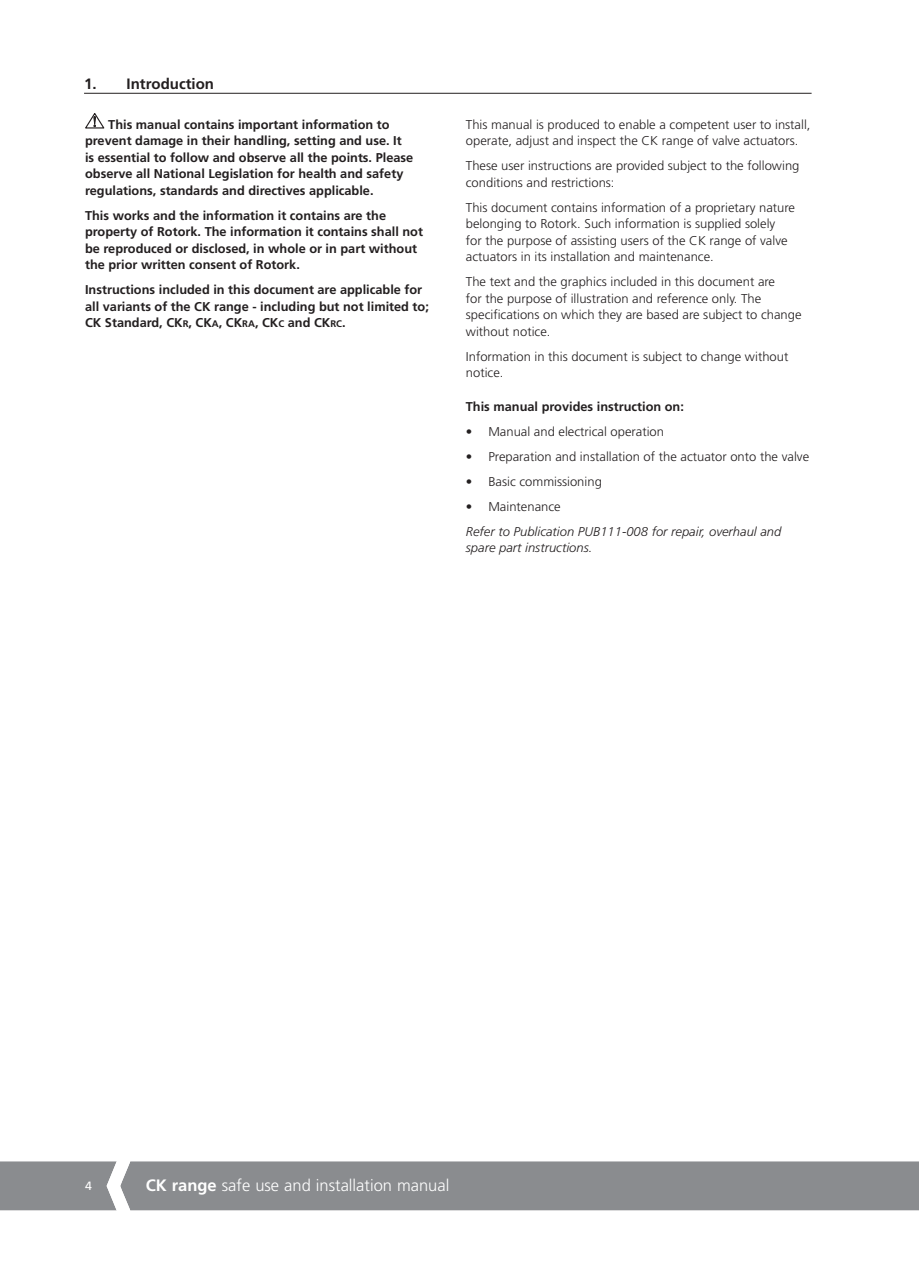
<style>
.page{position:relative;width:919px;height:1263px;background:#fff}
.page>*{position:absolute;margin:0;border:0;box-sizing:border-box;transform-origin:0 0}
.t1{font:300 16.5px "Frutiger LT Std";color:#fff}
.t2{font:700 15px "Frutiger LT Std";color:#231f20}
.t3{font:300 12.75px/16.5px "Frutiger LT Std";color:#231f20}
.t4{font:700 12.75px/16.5px "Frutiger LT Std";color:#231f20}
.t5{font:italic 300 12.75px/16.5px "Frutiger LT Std";color:#231f20}
.t6{font:12px "Frutiger LT Std";color:#fff}
.s1{font-size:9.6px}
.s2{font-weight:700}
</style>
<div class="page">
<svg style="left:85px;top:113px;width:19px;height:16px"></svg>
<hr style="left:84px;top:93px;width:727px;height:1px;background:#231f20">
<div style="left:0;top:1161px;width:918px;height:49px;background:#8a8c8f"></div>
<p class="t2" style="left:84px;top:75px;width:132px">1. Introduction</p>
<p class="t4" style="left:85px;top:116px;width:330px;text-indent:23px">This manual contains important information to prevent damage in their handling, setting and use. It is essential to follow and observe all the points. Please observe all National Legislation for health and safety regulations, standards and directives applicable.</p>
<p class="t4" style="left:85px;top:207px;width:339px">This works and the information it contains are the property of Rotork. The information it contains shall not be reproduced or disclosed, in whole or in part without the prior written consent of Rotork.</p>
<p class="t4" style="left:85px;top:281px;width:345px">Instructions included in this document are applicable for all variants of the CK range - including but not limited to;<br>CK Standard, CK<span class="s1">R</span>, CK<span class="s1">A</span>, CK<span class="s1">RA</span>, CK<span class="s1">C</span> and CK<span class="s1">RC</span>.</p>
<p class="t3" style="left:466px;top:116px;width:346px">This manual is produced to enable a competent user to install, operate, adjust and inspect the CK range of valve actuators.</p>
<p class="t3" style="left:466px;top:158px;width:335px">These user instructions are provided subject to the following conditions and restrictions:</p>
<p class="t3" style="left:466px;top:199px;width:331px">This document contains information of a proprietary nature belonging to Rotork. Such information is supplied solely<br>for the purpose of assisting users of the CK range of valve actuators in its installation and maintenance.</p>
<p class="t3" style="left:466px;top:274px;width:337px">The text and the graphics included in this document are<br>for the purpose of illustration and reference only. The specifications on which they are based are subject to change without notice.</p>
<p class="t3" style="left:466px;top:348px;width:324px">Information in this document is subject to change without notice.</p>
<p class="t4" style="left:466px;top:398px;width:219px">This manual provides instruction on:</p>
<p class="t3" style="left:466px;top:423px;width:200px">• Manual and electrical operation</p>
<p class="t3" style="left:466px;top:448px;width:345px">• Preparation and installation of the actuator onto the valve</p>
<p class="t3" style="left:466px;top:473px;width:137px">• Basic commissioning</p>
<p class="t3" style="left:466px;top:498px;width:96px">• Maintenance</p>
<p class="t5" style="left:466px;top:523px;width:317px">Refer to Publication PUB111-008 for repair, overhaul and spare part instructions.</p>
<p class="t6" style="left:85px;top:1179px;width:8px">4</p>
<p class="t1" style="left:146px;top:1176px;width:305px"><span class="s2">CK range</span> safe use and installation manual</p>
</div>
